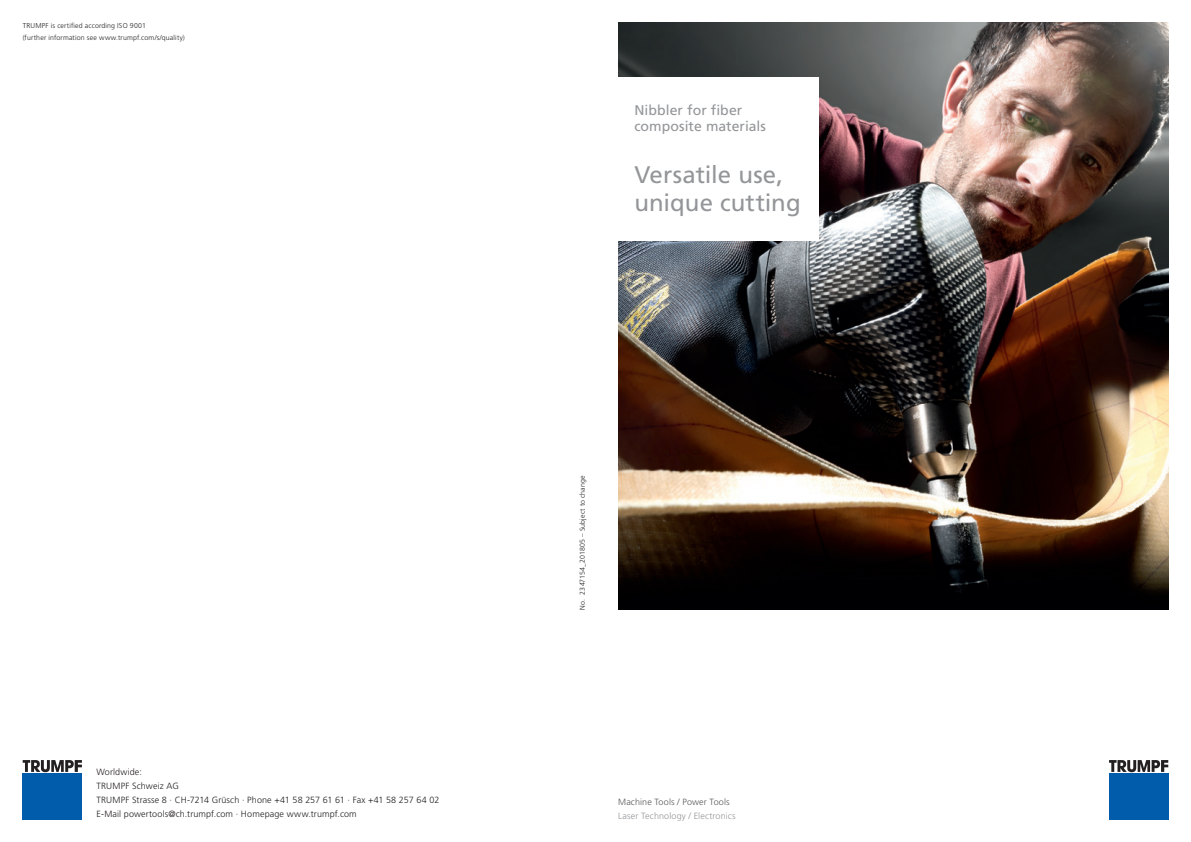
<style>
.page{position:relative;width:1191px;height:842px;background:#fff}
.page>*{position:absolute;margin:0;border:0;box-sizing:border-box;transform-origin:0 0}
._19_Titel_Headline_R{font:24px/28px "Frutiger LT Pro";color:#939598}
._19_Titel_Overline_D{font:14px "Frutiger LT Pro";letter-spacing:.005em;color:#939598}
.Titel_Geschaeftsbere{font:300 9px "Frutiger LT Pro";letter-spacing:.015em;color:#231f20}
.Titel_Geschaeftsbere-2{font:300 9px "Frutiger LT Pro";letter-spacing:.015em;color:#939598}
.Titel_Geschaeftsbere-3{font:300 9px "Frutiger LT Pro";letter-spacing:.01em;color:#57585a}
._20_Rueck_Kennung_D{font:300 7px "Frutiger LT Pro";letter-spacing:.02em;color:#231f20}
</style>
<div class="page">
<div style="left:23px;top:773px;width:59px;height:46px;background:#015dab"></div>
<svg style="left:23px;top:760px;width:59px;height:12px"></svg>
<div style="left:1109px;top:773px;width:59px;height:46px;background:#015dab"></div>
<svg style="left:1109px;top:760px;width:59px;height:12px"></svg>
<img style="left:618px;top:23px;width:550px;height:586px">
<div style="left:595px;top:78px;width:224px;height:163px;background:#fff"></div>
<p class="_20_Rueck_Kennung_D" style="left:23px;top:21px;width:125px">TRUMPF is certified according ISO 9001</p>
<p class="_20_Rueck_Kennung_D" style="left:23px;top:33px;width:164px">(further information see www.trumpf.com/s/quality)</p>
<p class="Titel_Geschaeftsbere" style="left:96px;top:767px;width:47px">Worldwide:</p>
<p class="Titel_Geschaeftsbere" style="left:96px;top:781px;width:84px">TRUMPF Schweiz AG</p>
<p class="Titel_Geschaeftsbere" style="left:96px;top:795px;width:345px">TRUMPF Strasse 8 · CH-7214 Grüsch · Phone +41 58 257 61 61 · Fax +41 58 257 64 02</p>
<p class="Titel_Geschaeftsbere" style="left:96px;top:809px;width:262px">E-Mail powertools@ch.trumpf.com · Homepage www.trumpf.com</p>
<p class="_19_Titel_Overline_D" style="left:634px;top:102px;width:109px">Nibbler for fiber</p>
<p class="_19_Titel_Overline_D" style="left:634px;top:118px;width:133px">composite materials</p>
<p class="_19_Titel_Headline_R" style="left:634px;top:161px;width:168px">Versatile use, unique cutting</p>
<p class="_20_Rueck_Kennung_D" style="left:578px;top:609px;width:135px;rotate:-90deg">No. 2347154_201805 – Subject to change</p>
<p class="Titel_Geschaeftsbere-3" style="left:618px;top:797px;width:113px">Machine Tools / Power Tools</p>
<p class="Titel_Geschaeftsbere-2" style="left:618px;top:811px;width:119px">Laser Technology / Electronics</p>
</div>
